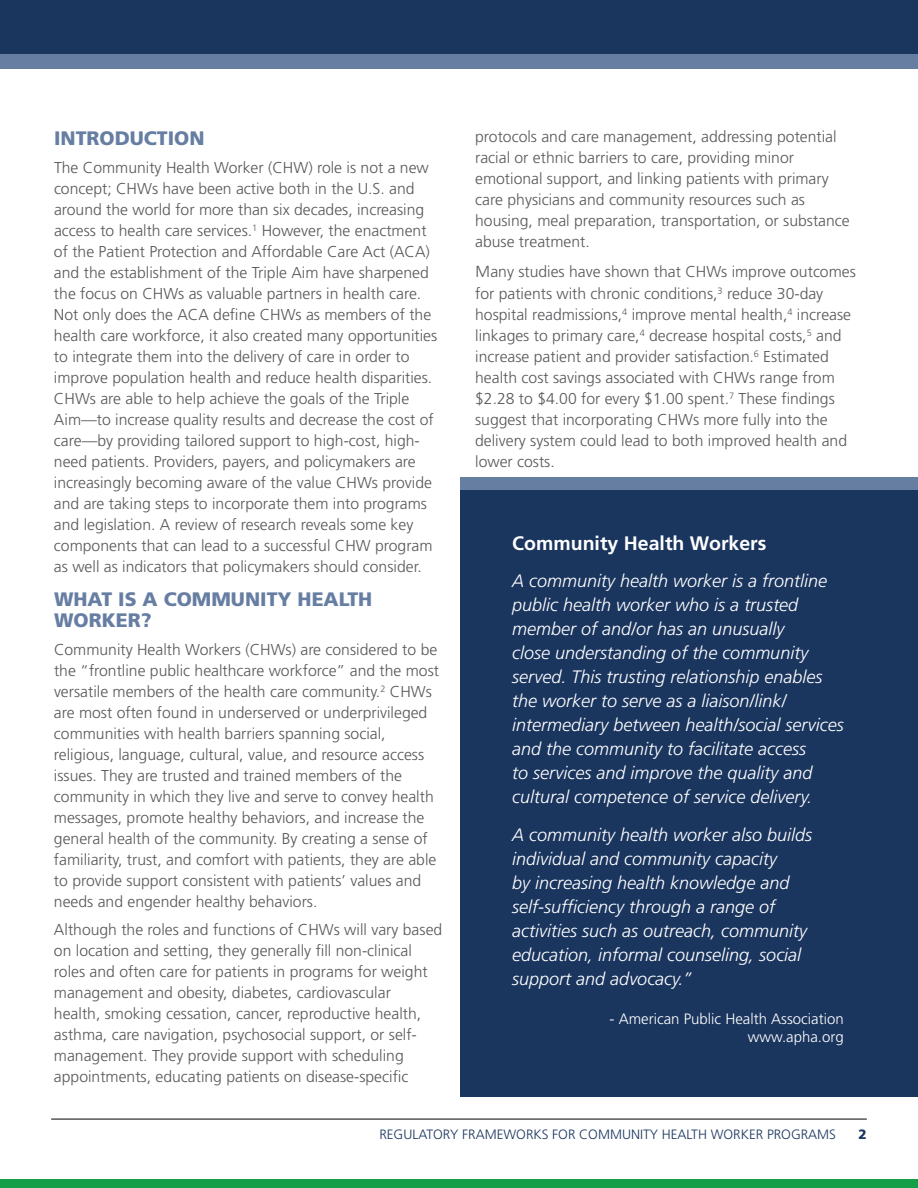
<style>
.page{position:relative;width:918px;height:1188px;background:#fff}
.page>*{position:absolute;margin:0;border:0;box-sizing:border-box;transform-origin:0 0}
.t1{font:900 19.5px/21px "Frutiger LT Std";color:#677ea3}
.t2{font:700 19.5px "Frutiger LT Std";color:#fff}
.t3{font:italic 300 18px/24px "Frutiger LT Std";color:#fff}
.t4{font:300 15.75px/21px "Frutiger LT Std";color:#57585a}
.t5{font:300 15px/18px "Frutiger LT Std";color:#fff;text-align:right}
.t6{font:300 13.5px "Frutiger LT Std";color:#1a355e}
.t7{font:900 13.5px "Frutiger LT Std";color:#1a355e}
.s1{font-family:"Calibri";font-size:18px}
.s2{font-family:"Calibri"}
</style>
<div class="page">
<div style="left:0;top:0;width:918px;height:1175px;background:#1a355e"></div>
<div style="left:0;top:54px;width:918px;height:179px;background:#677ea3"></div>
<div style="left:0;top:69px;width:918px;height:1119px;background:#fff"></div>
<div style="left:0;top:1180px;width:918px;height:8px;background:#169d48"></div>
<hr style="left:51px;top:1118px;width:816px;height:2px;background:#57585a">
<div style="left:460px;top:477px;width:458px;height:620px;background:#1a355e"></div>
<div style="left:460px;top:477px;width:458px;height:13px;background:#677ea3"></div>
<p class="t1" style="left:54px;top:128px;width:152px">INTRODUCTION</p>
<p class="t4" style="left:54px;top:157px;width:385px">The Community Health Worker (CHW) role is not a new concept; CHWs have been active both in the U.S. and around the world for more than six decades, increasing access to health care services.<sup>1</sup> However, the enactment of the Patient Protection and Affordable Care Act (ACA) and the establishment of the Triple Aim have sharpened the focus on CHWs as valuable partners in health care.<br>Not only does the ACA define CHWs as members of the health care workforce, it also created many opportunities to integrate them into the delivery of care in order to improve population health and reduce health disparities.<br>CHWs are able to help achieve the goals of the Triple Aim—to increase quality results and decrease the cost of care—by providing tailored support to high-cost, high&shy;need patients. Providers, payers, and policymakers are increasingly becoming aware of the value CHWs provide and are taking steps to incorporate them into programs and legislation. A review of research reveals some key components that can lead to a successful CHW program as well as indicators that policymakers should consider.</p>
<p class="t1" style="left:54px;top:589px;width:320px">WHAT IS A COMMUNITY HEALTH<br>WORKER?</p>
<p class="t4" style="left:54px;top:639px;width:387px">Community Health Workers (CHWs) are considered to be the “frontline public healthcare workforce” and the most versatile members of the health care community.<sup>2</sup> CHWs are most often found in underserved or underprivileged communities with health barriers spanning social, religious, language, cultural, value, and resource access issues. They are trusted and trained members of the community in which they live and serve to convey health messages, promote healthy behaviors, and increase the general health of the community. By creating a sense of familiarity, trust, and comfort with patients, they are able to provide support consistent with patients’ values and needs and engender healthy behaviors.</p>
<p class="t4" style="left:54px;top:919px;width:390px">Although the roles and functions of CHWs will vary based on location and setting, they generally fill non-clinical roles and often care for patients in programs for weight management and obesity, diabetes, cardiovascular<br>health, smoking cessation, cancer, reproductive health, asthma, care navigation, psychosocial support, or self&shy;management. They provide support with scheduling appointments, educating patients on disease-specific</p>
<p class="t4" style="left:475px;top:127px;width:376px">protocols and care management, addressing potential racial or ethnic barriers to care, providing minor emotional support, and linking patients with primary care physicians and community resources such as housing, meal preparation, transportation, or substance abuse treatment.</p>
<p class="t4" style="left:475px;top:261px;width:382px"><span class="s1">M</span>any studies have shown that CHWs improve outcomes for patients with chronic conditions,<sup>3</sup> reduce 30-day hospital readmissions,<sup>4</sup> improve mental health,<sup>4</sup> increase linkages to primary care,<sup>4</sup> decrease hospital costs,<sup>5</sup> and increase patient and provider satisfaction<span class="s2">.</span><sup>6</sup> Estimated health cost savings associated with CHWs range from $2.28 to $4.00 for every $1.00 spent.<sup>7</sup> These findings suggest that incorporating CHWs more fully into the delivery system could lead to both improved health and lower costs.</p>
<p class="t2" style="left:512px;top:531px;width:256px">Community Health Workers</p>
<p class="t3" style="left:512px;top:569px;width:333px">A community health worker is a frontline public health worker who is a trusted member of and/or has an unusually<br>close understanding of the community served. This trusting relationship enables the worker to serve as a liaison/link/ intermediary between health/social services and the community to facilitate access<br>to services and improve the quality and cultural competence of service delivery.</p>
<p class="t3" style="left:512px;top:823px;width:302px">A community health worker also builds individual and community capacity<br>by increasing health knowledge and self-sufficiency through a range of activities such as outreach, community education, informal counseling, social support and advocacy.”</p>
<p class="t5" style="left:610px;top:1010px;width:236px">- American Public Health Association www.apha.org</p>
<p class="t6" style="left:379px;top:1127px;width:458px">REGULATORY FRAMEWORKS FOR COMMUNITY HEALTH WORKER PROGRAMS</p>
<p class="t7" style="left:859px;top:1126px;width:10px">2</p>
</div>
